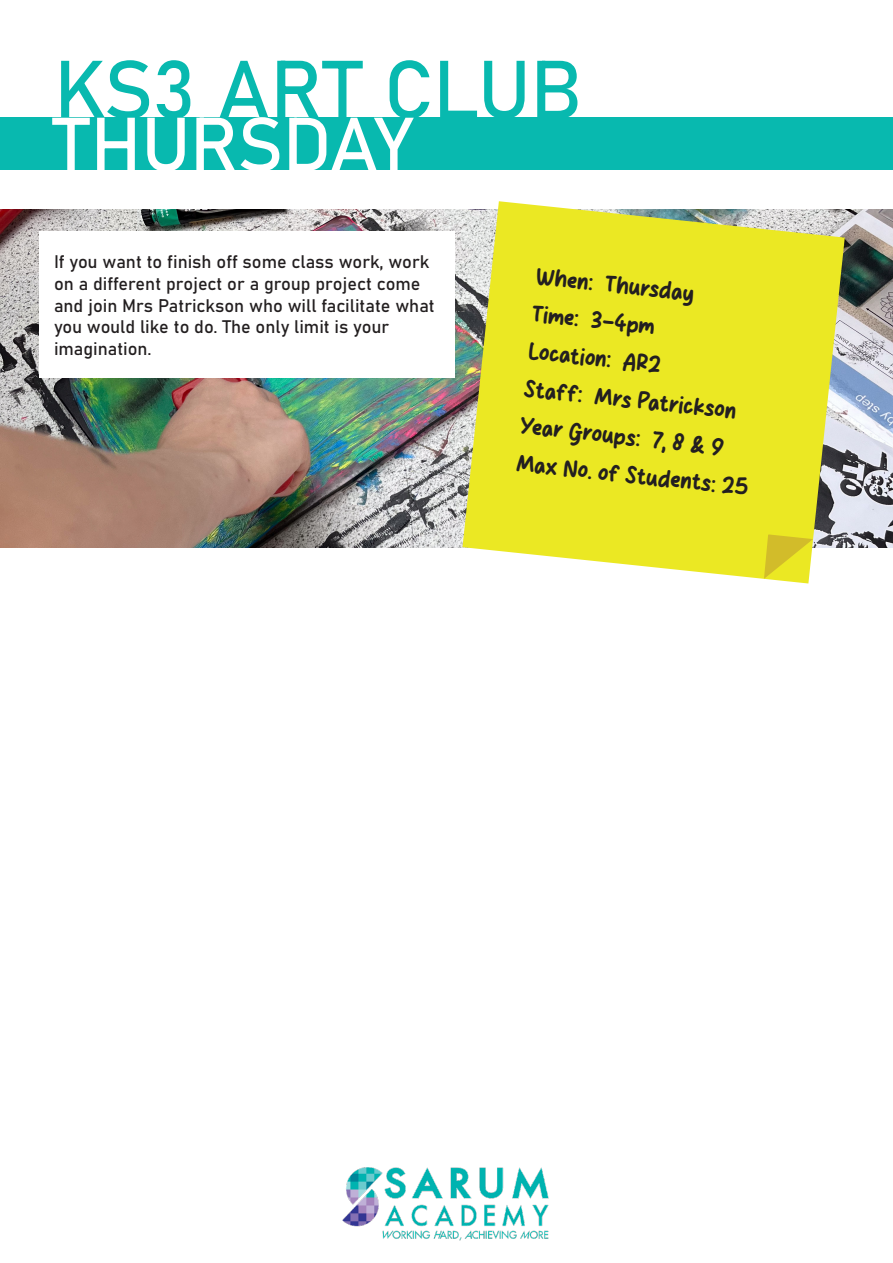
<style>
.page{position:relative;width:893px;height:1263px;background:#fff}
.page>*{position:absolute;margin:0;border:0;box-sizing:border-box;transform-origin:0 0}
.t1{font:81px "Bahnschrift";letter-spacing:-.01em;color:#08b9af}
.t2{font:75px "Bahnschrift";letter-spacing:-.01em;color:#fff}
.t3{font:24px "Milku";color:#231f20}
.t4{font:18px/21.6px "Bahnschrift";color:#231f20}
</style>
<div class="page">
<img style="left:343px;top:1167px;width:206px;height:74px">
<img style="left:0;top:209px;width:893px;height:338px">
<div style="left:0;top:118px;width:893px;height:52px;background:#08b9af"></div>
<svg style="left:462px;top:201px;width:383px;height:382px;background:#e5e341"></svg>
<svg style="left:764px;top:534px;width:49px;height:45px;background:#e0d42e"></svg>
<div style="left:39px;top:231px;width:415px;height:146px;background:#fff"></div>
<p class="t1" style="left:54px;top:28px;width:530px">KS3 ART CLUB</p>
<p class="t2" style="left:53px;top:88px;width:361px">THURSDAY</p>
<p class="t4" style="left:54px;top:250px;width:382px">If you want to finish off some class work, work on a different project or a group project come and join Mrs Patrickson who will facilitate what you would like to do. The only limit is your</p>
<p class="t4" style="left:54px;top:336px;width:99px">imagination.</p>
<p class="t3" style="left:537px;top:265px;width:160px;rotate:6deg">When: Thursday</p>
<p class="t3" style="left:533px;top:302px;width:125px;rotate:6deg">Time: 3-4pm</p>
<p class="t3" style="left:530px;top:339px;width:135px;rotate:6deg">Location: AR2</p>
<p class="t3" style="left:526px;top:376px;width:215px;rotate:6deg">Staff: Mrs Patrickson</p>
<p class="t3" style="left:522px;top:414px;width:206px;rotate:6deg">Year Groups: 7, 8 &amp; 9</p>
<p class="t3" style="left:518px;top:451px;width:235px;rotate:6deg">Max No. of Students: 25</p>
</div>
